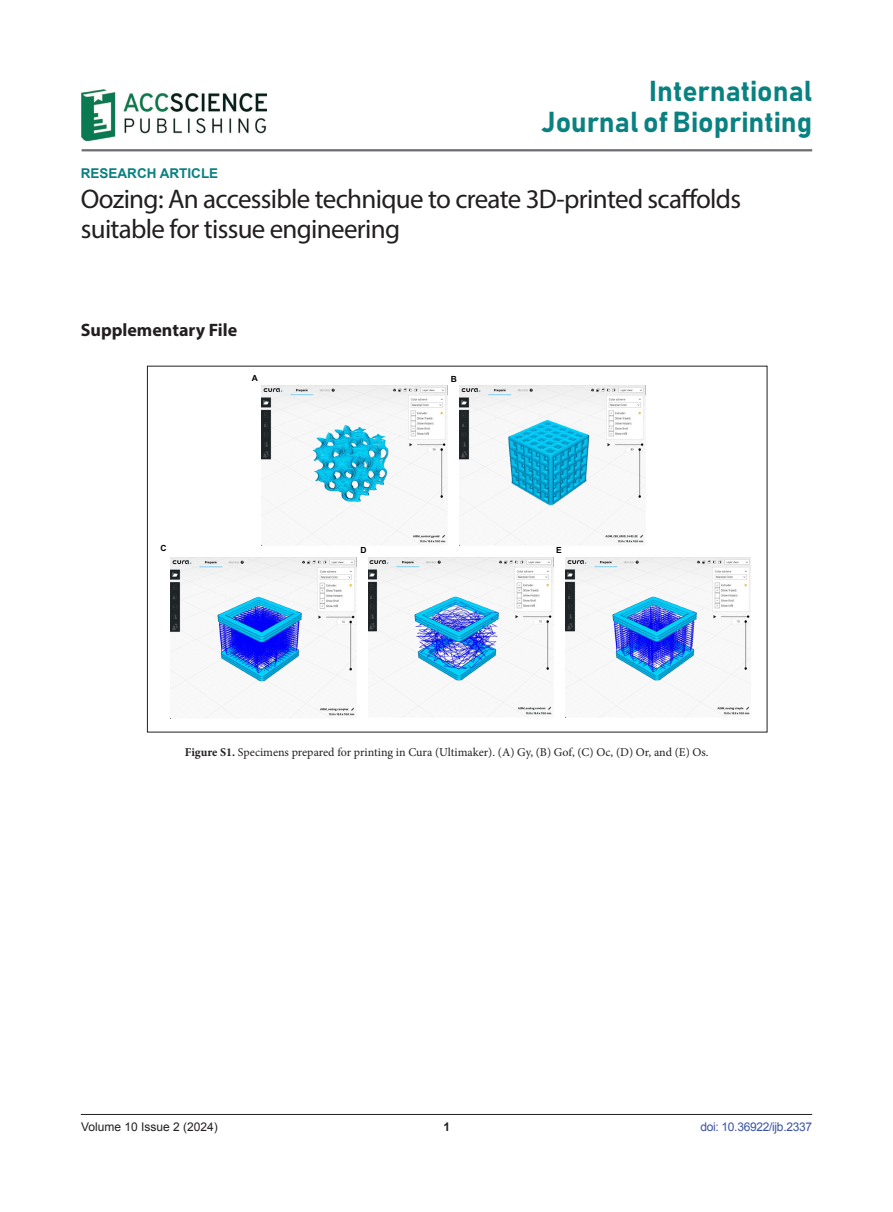
<style>
.page{position:relative;width:893px;height:1212px;background:#fff}
.page>*{position:absolute;margin:0;border:0;box-sizing:border-box;transform-origin:0 0}
.t1{font:28.5px/31.5px "Bahnschrift";color:#0a8181;text-align:right}
.t2{font:27px/30px "Myriad Pro";letter-spacing:-.025em;color:#231f20}
.t3{font:26.4px "Times New Roman";letter-spacing:-.005em;color:#000}
.supplementary{font:700 18px "Myriad Pro";color:#231f20}
.t4{font:700 13.5px "Arial";color:#0a8181}
.figLends{font:12px "Minion Pro";color:#231f20}
.t5{font:12px "Arial";letter-spacing:-.025em;color:#3a53a3}
.t6{font:12px "Arial";color:#231f20}
.t7{font:700 12px "Arial";color:#231f20}
.t8{font:700 8.4px "Arial";color:#000}
.s1{font-weight:700}
</style>
<div class="page">
<hr style="left:82px;top:149px;width:730px;height:2px;background:#6c6d70">
<hr style="left:81px;top:1114px;width:731px;height:1px;background:#231f20">
<img style="left:82px;top:90px;width:185px;height:50px">
<img style="left:170px;top:558px;width:186px;height:160px">
<img style="left:368px;top:557px;width:186px;height:160px">
<img style="left:565px;top:557px;width:185px;height:160px">
<img style="left:460px;top:386px;width:186px;height:160px">
<img style="left:262px;top:386px;width:185px;height:159px">
<p class="t4" style="left:81px;top:164px;width:139px">RESEARCH ARTICLE</p>
<h1 class="t1" style="left:541px;top:74px;width:272px">International<br>Journal of Bioprinting</h1>
<p class="t3" style="left:148px;top:179px;width:230px">for tissue engineering</p>
<p class="t2" style="left:81px;top:183px;width:662px">Oozing: An accessible technique to create 3D-printed scaffolds suitable for tissue engineering</p>
<p class="supplementary" style="left:81px;top:318px;width:158px">Supplementary File</p>
<p class="t8" style="left:252px;top:372px;width:8px">A</p>
<p class="t8" style="left:451px;top:373px;width:8px">B</p>
<p class="t8" style="left:161px;top:542px;width:8px">C</p>
<p class="t8" style="left:360px;top:544px;width:8px">D</p>
<p class="t8" style="left:556px;top:544px;width:7px">E</p>
<p class="figLends" style="left:185px;top:744px;width:525px"><span class="s1">Figure S1.</span> Specimens prepared for printing in Cura (Ultimaker). (A) Gy, (B) Gof, (C) Oc, (D) Or, and (E) Os.</p>
<p class="t6" style="left:81px;top:1119px;width:138px">Volume 10 Issue 2 (2024)</p>
<p class="t7" style="left:443px;top:1119px;width:8px">1</p>
<p class="t5" style="left:700px;top:1119px;width:113px">doi: 10.36922/ijb.2337</p>
</div>
